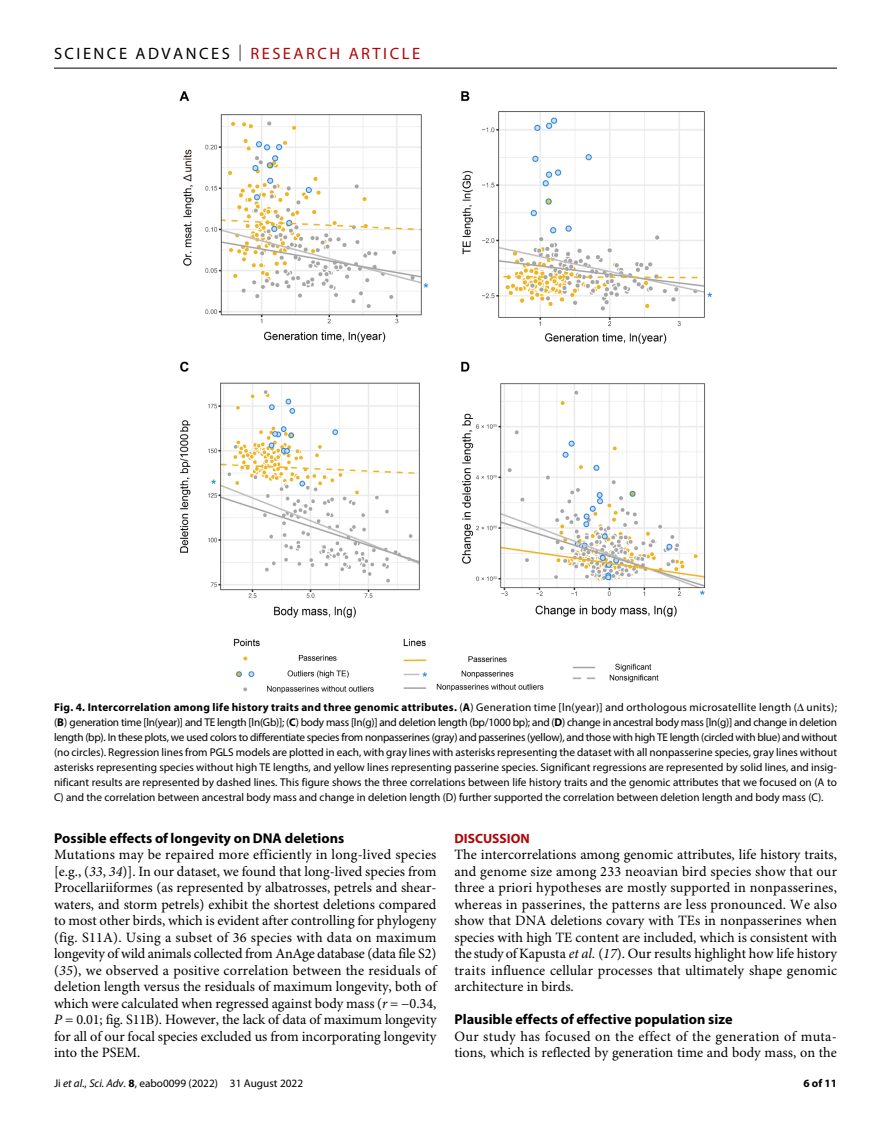
<style>
.page{position:relative;width:891px;height:1134px;background:#fff}
.page>*{position:absolute;margin:0;border:0;box-sizing:border-box;transform-origin:0 0}
.t1{font:16.5px "Myriad Pro";letter-spacing:.15em;color:#000}
.t2{font:14.25px/16.5px "Minion Pro";color:#000;text-align:justify}
.t3{font:700 14.25px "Myriad Pro";color:#000}
.t4{font:700 13.5px "Myriad Pro";color:#b10508}
.t5{font:11.25px/15px "Myriad Pro";color:#000;text-align:justify}
.t6{font:700 11.25px "Myriad Pro";color:#000}
.s1{font-weight:300}
.s2{color:#b10508}
.s3{font-weight:700}
.s4{font-style:italic}
</style>
<div class="page">
<hr style="left:54px;top:68px;width:783px;height:1px;background:#000">
<img style="left:179px;top:91px;width:533px;height:602px">
<p class="t1" style="left:54px;top:40px;width:368px">SCIENCE ADVANCES <span class="s1">|</span> <span class="s2">RESEARCH ARTICLE</span></p>
<p class="t5" style="left:54px;top:700px;width:785px"><span class="s3">Fig. 4. Intercorrelation among life history traits and three genomic attributes.</span> (<span class="s3">A</span>) Generation time [ln(year)] and orthologous microsatellite length ( units); (<span class="s3">B</span>) generation time [ln(year)] and TE length [ln(Gb)]; (<span class="s3">C</span>) body mass [ln(g)] and deletion length (bp/1000 bp); and (<span class="s3">D</span>) change in ancestral body mass [ln(g)] and change in deletion length (bp). In these plots, we used colors to differentiate species from nonpasserines (gray) and passerines (yellow), and those with high TE length (circled with blue) and without (no circles). Regression lines from PGLS models are plotted in each, with gray lines with asterisks representing the dataset with all nonpasserine species, gray lines without asterisks representing species without high TE lengths, and yellow lines representing passerine species. Significant regressions are represented by solid lines, and insig&shy;nificant results are represented by dashed lines. This figure shows the three correlations between life history traits and the genomic attributes that we focused on (A to C) and the correlation between ancestral body mass and change in deletion length (D) further supported the correlation between deletion length and body mass (C).</p>
<p class="t3" style="left:54px;top:826px;width:292px">Possible effects of longevity on DNA deletions</p>
<p class="t2" style="left:54px;top:848px;width:384px">Mutations may be repaired more efficiently in long-lived species [e.g., (<span class="s4">33</span>, <span class="s4">34</span>)]. In our dataset, we found that long-lived species from Procellariiformes (as represented by albatrosses, petrels and shear&shy;waters, and storm petrels) exhibit the shortest deletions compared to most other birds, which is evident after controlling for phylogeny (fig. S11A). Using a subset of 36 species with data on maximum longevity of wild animals collected from AnAge database (data file S2) (<span class="s4">35</span>), we observed a positive correlation between the residuals of deletion length versus the residuals of maximum longevity, both of which were calculated when regressed against body mass (<span class="s4">r</span> = −0.34, <span class="s4">P</span> = 0.01; fig. S11B). However, the lack of data of maximum longevity for all of our focal species excluded us from incorporating longevity into the PSEM.</p>
<p class="t5" style="left:54px;top:1076px;width:251px">Ji <span class="s4">et al</span>., <span class="s4">Sci. Adv.</span> <span class="s3">8</span>, eabo0099 (2022) 31 August 2022</p>
<p class="t4" style="left:454px;top:827px;width:77px">DISCUSSION</p>
<p class="t2" style="left:454px;top:848px;width:384px">The intercorrelations among genomic attributes, life history traits, and genome size among 233 neoavian bird species show that our three a priori hypotheses are mostly supported in nonpasserines, whereas in passerines, the patterns are less pronounced. We also show that DNA deletions covary with TEs in nonpasserines when species with high TE content are included, which is consistent with the study of Kapusta <span class="s4">et al.</span> (<span class="s4">17</span>). Our results highlight how life history traits influence cellular processes that ultimately shape genomic architecture in birds.</p>
<p class="t3" style="left:454px;top:1008px;width:280px">Plausible effects of effective population size</p>
<p class="t2" style="left:454px;top:1029px;width:384px">Our study has focused on the effect of the generation of muta&shy;tions, which is reflected by generation time and body mass, on the</p>
<p class="t6" style="left:803px;top:1074px;width:35px">6 of 11</p>
</div>
